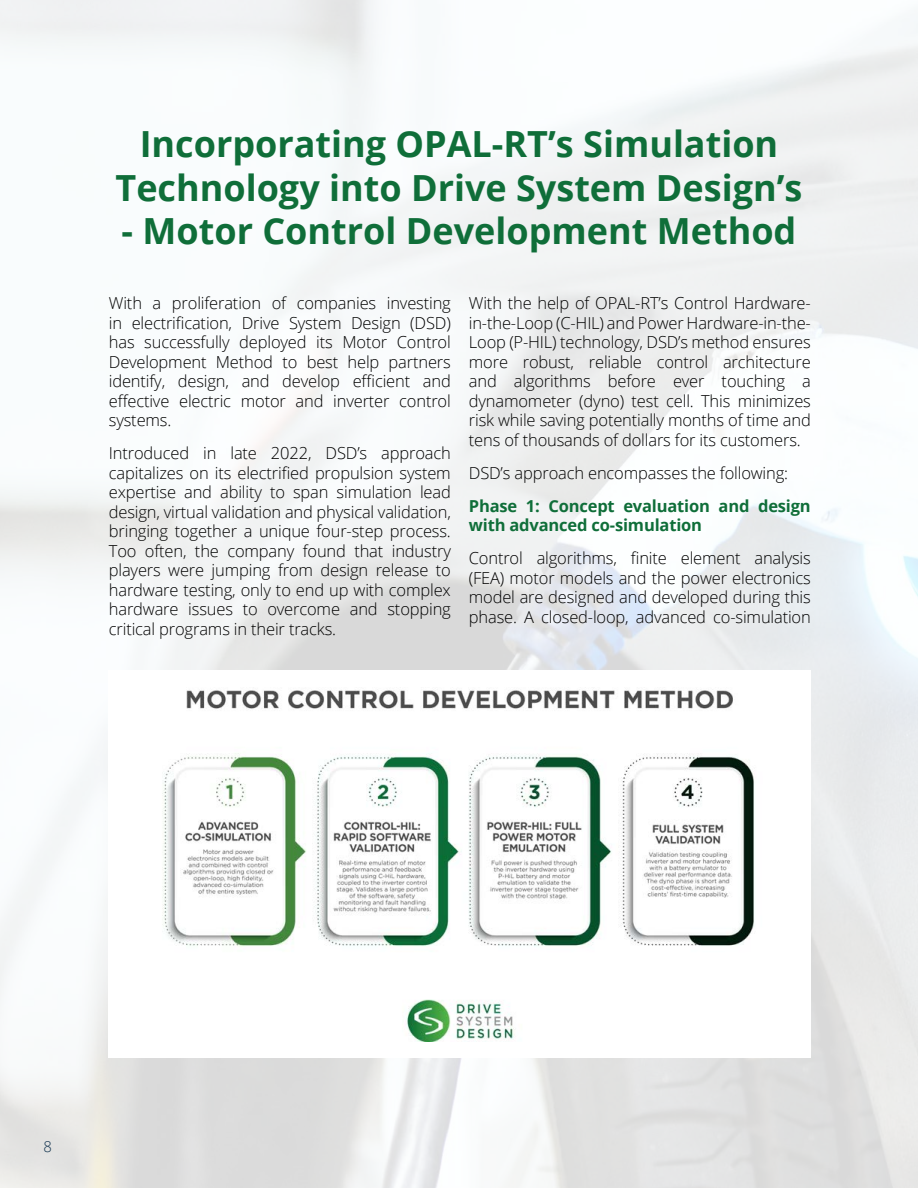
<style>
.page{position:relative;width:918px;height:1188px;background:#fff}
.page>*{position:absolute;margin:0;border:0;box-sizing:border-box;transform-origin:0 0}
.t1{font:700 36px/43.2px "Open Sans";color:#0f6e39;text-align:center}
.t2{font:300 16.5px/19.5px "Open Sans";letter-spacing:-.01em;color:#000;text-align:justify}
.t3{font:700 16.5px/19.5px "Open Sans";letter-spacing:-.01em;color:#0f6e39}
.t4{font:300 14.85px "Open Sans";color:#0b3254}
</style>
<div class="page">
<img style="left:162px;top:689px;width:592px;height:352px">
<h1 class="t1" style="left:116px;top:122px;width:688px">Incorporating OPAL-RT’s Simulation<br>Technology into Drive System Design’s</h1>
<h1 class="t1" style="left:122px;top:208px;width:676px">- Motor Control Development Method</h1>
<p class="t2" style="left:109px;top:293px;width:344px">With a proliferation of companies investing in electrification, Drive System Design (DSD) has successfully deployed its Motor Control Development Method to best help partners identify, design, and develop efficient and effective electric motor and inverter control systems.</p>
<p class="t2" style="left:109px;top:443px;width:344px">Introduced in late 2022, DSD’s approach capitalizes on its electrified propulsion system expertise and ability to span simulation lead design, virtual validation and physical validation, bringing together a unique four-step process.<br>Too often, the company found that industry players were jumping from design release to hardware testing, only to end up with complex hardware issues to overcome and stopping critical programs in their tracks.</p>
<p class="t2" style="left:469px;top:293px;width:344px">With the help of OPAL-RT’s Control Hardware&shy;in-the-Loop (C-HIL) and Power Hardware-in-the-Loop (P-HIL) technology, DSD’s method ensures more robust, reliable control architecture and algorithms before ever touching a dynamometer (dyno) test cell. This minimizes risk while saving potentially months of time and tens of thousands of dollars for its customers.</p>
<p class="t2" style="left:469px;top:463px;width:321px">DSD’s approach encompasses the following:</p>
<p class="t3" style="left:469px;top:496px;width:343px">Phase 1: Concept evaluation and design with advanced co-simulation</p>
<p class="t2" style="left:469px;top:548px;width:344px">Control algorithms, finite element analysis (FEA) motor models and the power electronics model are designed and developed during this phase. A closed-loop, advanced co-simulation</p>
<p class="t4" style="left:44px;top:1136px;width:10px">8</p>
</div>
